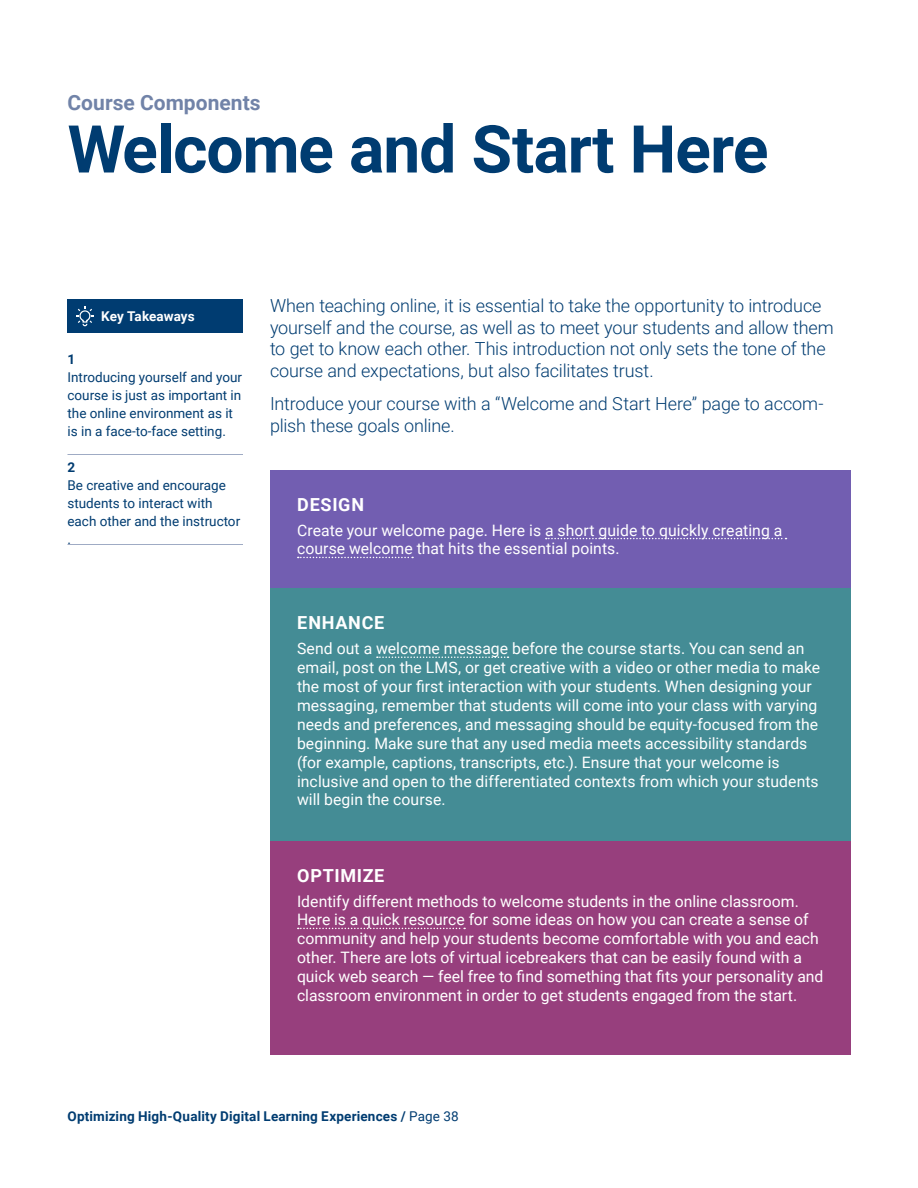
<style>
.page{position:relative;width:918px;height:1188px;background:#fff}
.page>*{position:absolute;margin:0;border:0;box-sizing:border-box;transform-origin:0 0}
.H3_-_page_title_with{font:700 66px "Roboto";letter-spacing:-.015em;color:#003c71}
.t1{font:700 21px "Roboto";color:#7183a8}
.P_-_ELE_Body_Copy{font:300 18px "Roboto";letter-spacing:-.01em;color:#003c71}
.P_-_D-E-O_title{font:700 18px "Roboto";letter-spacing:.04em;color:#fff}
.P_-_DEO_body_10_5_re{font:15.75px "Roboto";letter-spacing:.005em;color:#fff}
.P_-_DEO_tracking_-4{font:15.75px "Roboto";color:#fff}
.ELE_Sidebar{font:13.5px "Roboto";color:#003c71}
.ELE_Sidebar-2{font:700 13.5px "Roboto";letter-spacing:.01em;color:#003c71}
.t2{font:700 13.5px "Roboto";color:#fff}
.s1{font-weight:400}
</style>
<div class="page">
<hr style="left:68px;top:454px;width:175px;height:1px;background:#9fabc4">
<hr style="left:68px;top:544px;width:175px;height:1px;background:#9fabc4">
<div style="left:270px;top:470px;width:580px;height:119px;background:#725eb1"></div>
<svg style="left:546px;top:538px;width:241px;height:1px"></svg>
<svg style="left:298px;top:557px;width:115px;height:1px"></svg>
<div style="left:270px;top:589px;width:580px;height:252px;background:#448c95"></div>
<svg style="left:377px;top:656px;width:132px;height:2px"></svg>
<div style="left:270px;top:841px;width:580px;height:213px;background:#973f7d"></div>
<svg style="left:298px;top:928px;width:167px;height:1px"></svg>
<div style="left:68px;top:299px;width:175px;height:34px;background:#003c71"></div>
<svg style="left:76px;top:307px;width:18px;height:19px"></svg>
<h2 class="t1" style="left:68px;top:87px;width:195px">Course Components</h2>
<h3 class="H3_-_page_title_with" style="left:68px;top:103px;width:703px">Welcome and Start Here</h3>
<p class="t2" style="left:101px;top:307px;width:95px">Key Takeaways</p>
<p class="ELE_Sidebar-2" style="left:68px;top:350px;width:9px">1</p>
<p class="ELE_Sidebar" style="left:68px;top:368px;width:176px">Introducing yourself and your</p>
<p class="ELE_Sidebar" style="left:68px;top:386px;width:175px">course is just as important in</p>
<p class="ELE_Sidebar" style="left:68px;top:404px;width:167px">the online environment as it</p>
<p class="ELE_Sidebar" style="left:68px;top:422px;width:160px">is in a face-to-face setting.</p>
<p class="ELE_Sidebar-2" style="left:68px;top:458px;width:9px">2</p>
<p class="ELE_Sidebar" style="left:68px;top:476px;width:160px">Be creative and encourage</p>
<p class="ELE_Sidebar" style="left:68px;top:494px;width:147px">students to interact with</p>
<p class="ELE_Sidebar" style="left:68px;top:512px;width:174px">each other and the instructor</p>
<p class="ELE_Sidebar" style="left:68px;top:530px;width:5px">.</p>
<p class="P_-_ELE_Body_Copy" style="left:270px;top:293px;width:553px">When teaching online, it is essential to take the opportunity to introduce</p>
<p class="P_-_ELE_Body_Copy" style="left:270px;top:315px;width:565px">yourself and the course, as well as to meet your students and allow them</p>
<p class="P_-_ELE_Body_Copy" style="left:270px;top:336px;width:557px">to get to know each other. This introduction not only sets the tone of the</p>
<p class="P_-_ELE_Body_Copy" style="left:270px;top:358px;width:385px">course and expectations, but also facilitates trust.</p>
<p class="P_-_ELE_Body_Copy" style="left:270px;top:391px;width:555px">Introduce your course with a “Welcome and Start Here” page to accom-</p>
<p class="P_-_ELE_Body_Copy" style="left:270px;top:413px;width:186px">plish these goals online.</p>
<p class="P_-_D-E-O_title" style="left:297px;top:492px;width:68px">DESIGN</p>
<p class="P_-_DEO_body_10_5_re" style="left:297px;top:519px;width:487px">Create your welcome page. Here is a short guide to quickly creating a</p>
<p class="P_-_DEO_tracking_-4" style="left:297px;top:538px;width:324px">course welcome that hits the essential points.</p>
<p class="P_-_D-E-O_title" style="left:297px;top:610px;width:89px">ENHANCE</p>
<p class="P_-_DEO_body_10_5_re" style="left:297px;top:638px;width:509px">Send out a welcome message before the course starts. You can send an</p>
<p class="P_-_DEO_body_10_5_re" style="left:297px;top:657px;width:525px">email, post on the LMS, or get creative with a video or other media to make</p>
<p class="P_-_DEO_body_10_5_re" style="left:297px;top:675px;width:516px">the most of your first interaction with your students. When designing your</p>
<p class="P_-_DEO_body_10_5_re" style="left:297px;top:694px;width:522px">messaging, remember that students will come into your class with varying</p>
<p class="P_-_DEO_body_10_5_re" style="left:297px;top:713px;width:523px">needs and preferences, and messaging should be equity-focused from the</p>
<p class="P_-_DEO_body_10_5_re" style="left:297px;top:732px;width:512px">beginning. Make sure that any used media meets accessibility standards</p>
<p class="P_-_DEO_body_10_5_re" style="left:297px;top:751px;width:484px">(for example, captions, transcripts, etc.). Ensure that your welcome is</p>
<p class="P_-_DEO_body_10_5_re" style="left:297px;top:770px;width:523px">inclusive and open to the differentiated contexts from which your students</p>
<p class="P_-_DEO_body_10_5_re" style="left:297px;top:789px;width:150px">will begin the course.</p>
<p class="P_-_D-E-O_title" style="left:297px;top:863px;width:89px">OPTIMIZE</p>
<p class="P_-_DEO_tracking_-4" style="left:297px;top:890px;width:503px">Identify different methods to welcome students in the online classroom.</p>
<p class="P_-_DEO_tracking_-4" style="left:297px;top:909px;width:513px">Here is a quick resource for some ideas on how you can create a sense of</p>
<p class="P_-_DEO_tracking_-4" style="left:297px;top:928px;width:523px">community and help your students become comfortable with you and each</p>
<p class="P_-_DEO_tracking_-4" style="left:297px;top:947px;width:506px">other. There are lots of virtual icebreakers that can be easily found with a</p>
<p class="P_-_DEO_tracking_-4" style="left:297px;top:965px;width:528px">quick web search — feel free to find something that fits your personality and</p>
<p class="P_-_DEO_tracking_-4" style="left:297px;top:984px;width:502px">classroom environment in order to get students engaged from the start.</p>
<p class="ELE_Sidebar-2" style="left:68px;top:1106px;width:393px">Optimizing High-Quality Digital Learning Experiences / <span class="s1">Page 38</span></p>
</div>
